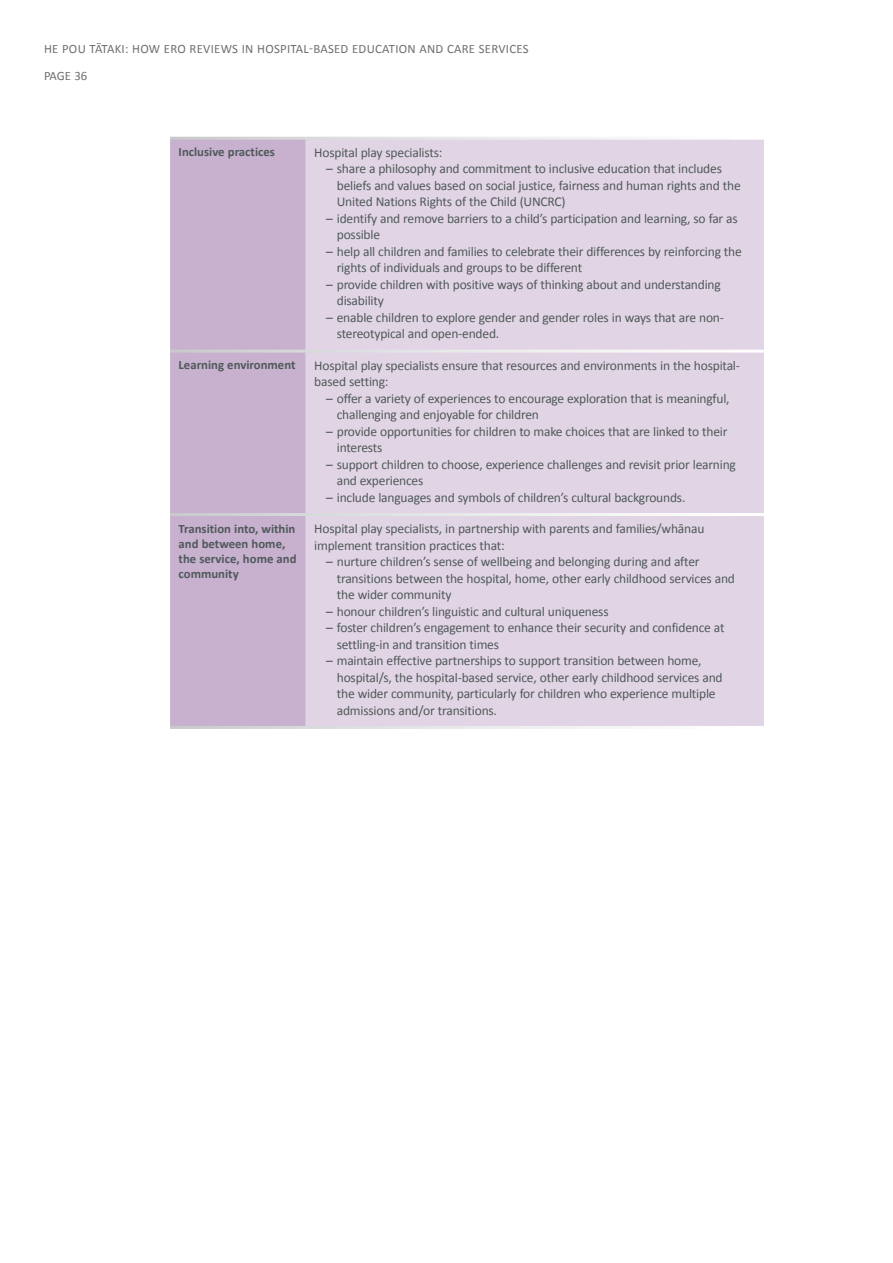
<style>
.page{position:relative;width:893px;height:1263px;background:#fff}
.page>*{position:absolute;margin:0;border:0;box-sizing:border-box;transform-origin:0 0}
.t1{font:13.5px/16.5px "Calibri";letter-spacing:-.015em;color:#505959}
.t2{font:700 12.75px/15px "Calibri";color:#505959}
.t3{font:12.75px/27px "Calibri";letter-spacing:.02em;color:#6d6f71}
</style>
<div class="page">
<div style="left:170px;top:140px;width:136px;height:586px;background:#c7b1cf"></div>
<div style="left:306px;top:140px;width:458px;height:586px;background:#e1d5e5"></div>
<hr style="left:170px;top:350px;width:136px;height:3px;background:#fff">
<hr style="left:306px;top:350px;width:458px;height:3px;background:#fff">
<hr style="left:170px;top:513px;width:136px;height:3px;background:#fff">
<hr style="left:306px;top:513px;width:458px;height:3px;background:#fff">
<p class="t3" style="left:44px;top:35px;width:486px">HE POU TĀTAKI: HOW ERO REVIEWS IN HOSPITAL-BASED EDUCATION AND CARE SERVICES<br>PAGE 36</p>
<p class="t2" style="left:179px;top:144px;width:98px">Inclusive practices</p>
<p class="t1" style="left:314px;top:143px;width:130px">Hospital play specialists:</p>
<p class="t1" style="left:337px;top:160px;width:405px;text-indent:-11px">– share a philosophy and commitment to inclusive education that includes beliefs and values based on social justice, fairness and human rights and the<br>United Nations Rights of the Child (UNCRC)</p>
<p class="t1" style="left:337px;top:209px;width:402px;text-indent:-11px">– identify and remove barriers to a child’s participation and learning, so far as possible</p>
<p class="t1" style="left:337px;top:242px;width:407px;text-indent:-11px">– help all children and families to celebrate their differences by reinforcing the rights of individuals and groups to be different</p>
<p class="t1" style="left:337px;top:275px;width:386px;text-indent:-11px">– provide children with positive ways of thinking about and understanding disability</p>
<p class="t1" style="left:337px;top:308px;width:389px;text-indent:-11px">– enable children to explore gender and gender roles in ways that are non&shy;stereotypical and open-ended.</p>
<p class="t2" style="left:179px;top:357px;width:118px">Learning environment</p>
<p class="t1" style="left:314px;top:356px;width:427px">Hospital play specialists ensure that resources and environments in the hospital&shy;based setting:</p>
<p class="t1" style="left:337px;top:389px;width:394px;text-indent:-11px">– offer a variety of experiences to encourage exploration that is meaningful, challenging and enjoyable for children</p>
<p class="t1" style="left:337px;top:422px;width:392px;text-indent:-11px">– provide opportunities for children to make choices that are linked to their interests</p>
<p class="t1" style="left:337px;top:455px;width:401px;text-indent:-11px">– support children to choose, experience challenges and revisit prior learning and experiences</p>
<p class="t1" style="left:326px;top:488px;width:361px">– include languages and symbols of children’s cultural backgrounds.</p>
<p class="t2" style="left:179px;top:520px;width:120px">Transition into, within and between home, the service, home and community</p>
<p class="t1" style="left:314px;top:520px;width:392px">Hospital play specialists, in partnership with parents and families/whānau implement transition practices that:</p>
<p class="t1" style="left:337px;top:553px;width:400px;text-indent:-11px">– nurture children’s sense of wellbeing and belonging during and after transitions between the hospital, home, other early childhood services and the wider community</p>
<p class="t1" style="left:326px;top:602px;width:284px">– honour children’s linguistic and cultural uniqueness</p>
<p class="t1" style="left:337px;top:619px;width:389px;text-indent:-11px">– foster children’s engagement to enhance their security and confidence at settling-in and transition times</p>
<p class="t1" style="left:337px;top:652px;width:387px;text-indent:-11px">– maintain effective partnerships to support transition between home, hospital/s, the hospital-based service, other early childhood services and the wider community, particularly for children who experience multiple admissions and/or transitions.</p>
</div>
